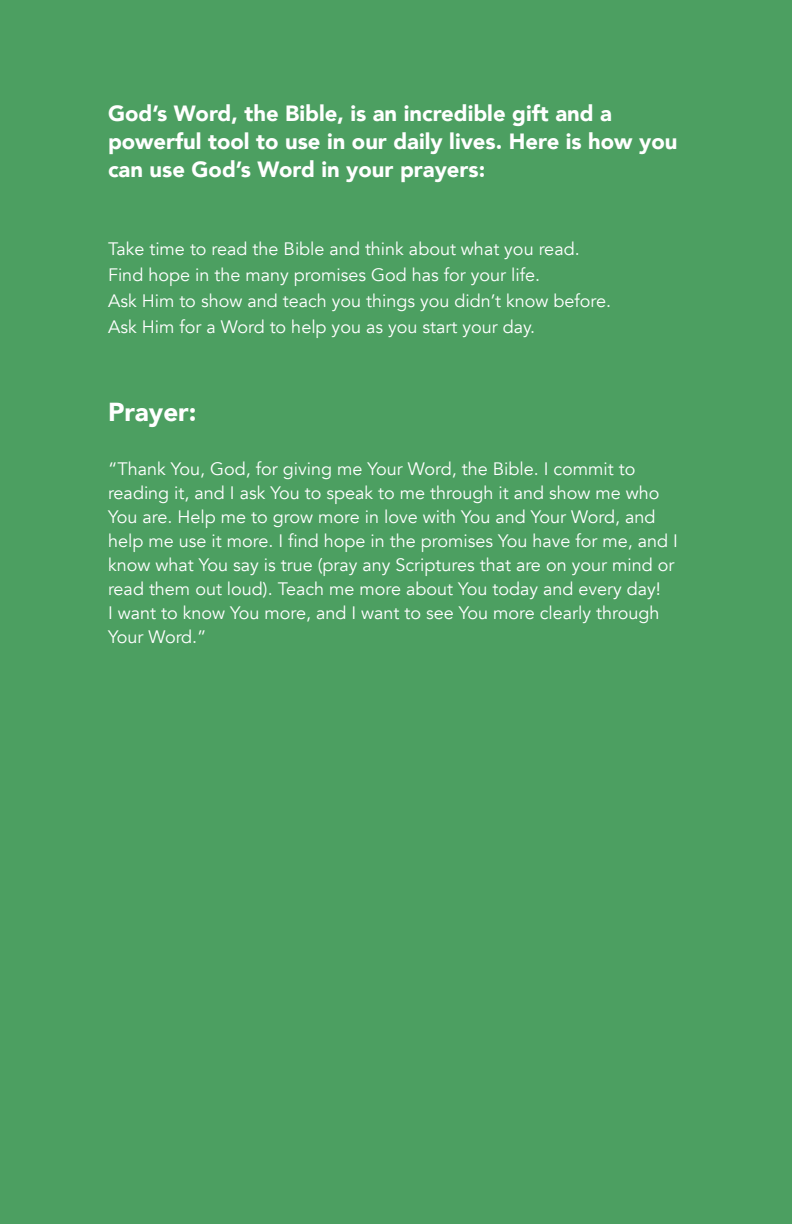
<style>
.page{position:relative;width:792px;height:1224px;background:#4c9f61}
.page>*{position:absolute;margin:0;border:0;box-sizing:border-box;transform-origin:0 0}
.t1{font:900 26px "Avenir";color:#fff}
.t2{font:900 22px/28px "Avenir";color:#fff}
.t3{font:18px/24px "Avenir";color:#fff}
</style>
<div class="page">
<p class="t2" style="left:108px;top:99px;width:571px">God’s Word, the Bible, is an incredible gift and a powerful tool to use in our daily lives. Here is how you can use God’s Word in your prayers:</p>
<p class="t3" style="left:108px;top:236px;width:505px;line-height:26px">Take time to read the Bible and think about what you read.<br>Find hope in the many promises God has for your life.<br>Ask Him to show and teach you things you didn’t know before.<br>Ask Him for a Word to help you as you start your day.</p>
<h1 class="t1" style="left:108px;top:390px;width:90px">Prayer:</h1>
<p class="t3" style="left:108px;top:457px;width:571px">“Thank You, God, for giving me Your Word, the Bible. I commit to reading it, and I ask You to speak to me through it and show me who You are. Help me to grow more in love with You and Your Word, and help me use it more. I find hope in the promises You have for me, and I know what You say is true (pray any Scriptures that are on your mind or read them out loud). Teach me more about You today and every day!<br>I want to know You more, and I want to see You more clearly through Your Word.”</p>
</div>
